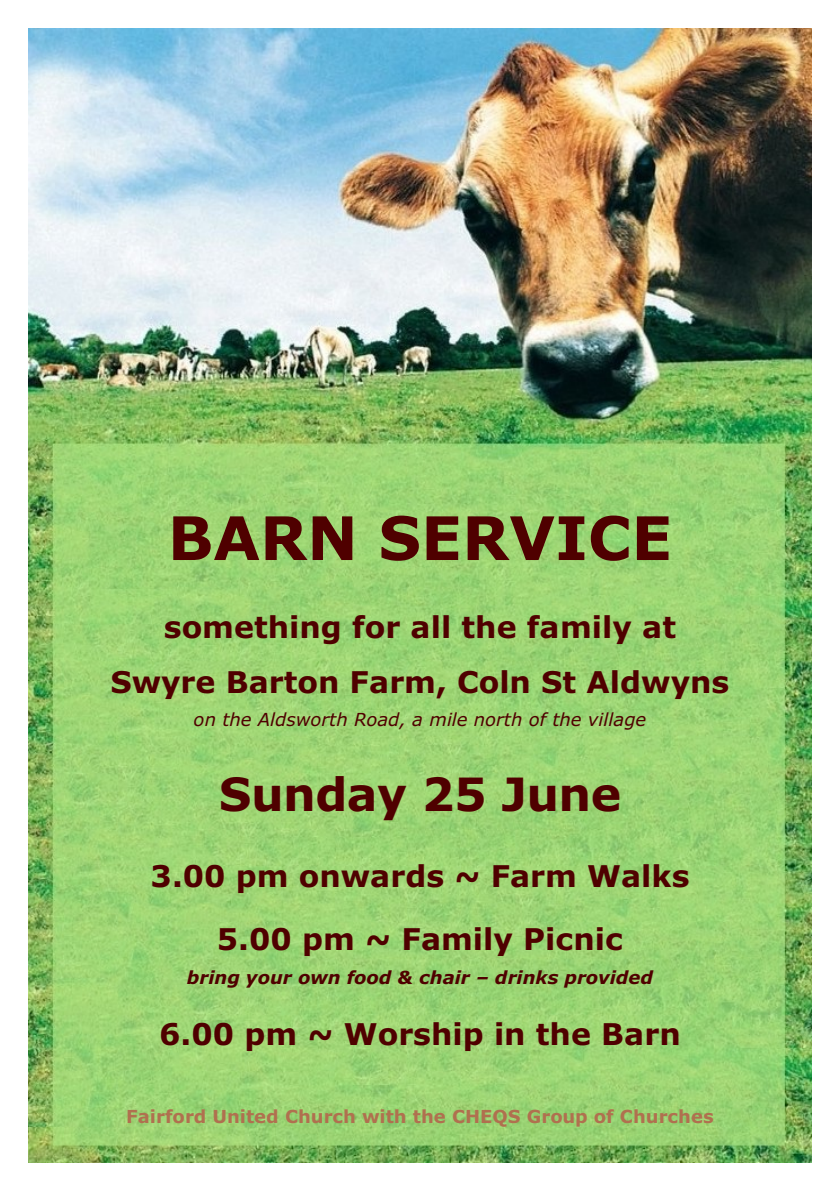
<style>
.page{position:relative;width:840px;height:1191px;background:#fff}
.page>*{position:absolute;margin:0;border:0;box-sizing:border-box;transform-origin:0 0}
.t1{font:700 60px "Verdana";color:#4f0000}
.t2{font:700 46px "Verdana";letter-spacing:-.01em;color:#4f0000}
.t3{font:700 30px/54.2px "Verdana";color:#4f0000;text-align:center}
.t4{font:700 18px "Verdana";color:#b0704f}
.t5{font:italic 18px "Verdana";color:#4f0000}
.t6{font:italic 700 18px "Verdana";color:#4f0000}
</style>
<div class="page">
<img style="left:28px;top:28px;width:783px;height:1134px">
<h1 class="t1" style="left:168px;top:514px;width:506px">BARN SERVICE</h1>
<p class="t3" style="left:110px;top:603px;width:620px">something for all the family at<br>Swyre Barton Farm, Coln St Aldwyns</p>
<p class="t5" style="left:193px;top:712px;width:454px">on the Aldsworth Road, a mile north of the village</p>
<h2 class="t2" style="left:219px;top:776px;width:404px">Sunday 25 June</h2>
<p class="t3" style="left:150px;top:846px;width:540px;line-height:63.4px">3.00 pm onwards ~ Farm Walks<br>5.00 pm ~ Family Picnic</p>
<p class="t6" style="left:187px;top:970px;width:467px">bring your own food &amp; chair – drinks provided</p>
<p class="t3" style="left:159px;top:1009px;width:522px">6.00 pm ~ Worship in the Barn</p>
<p class="t4" style="left:126px;top:1109px;width:588px">Fairford United Church with the CHEQS Group of Churches</p>
</div>
